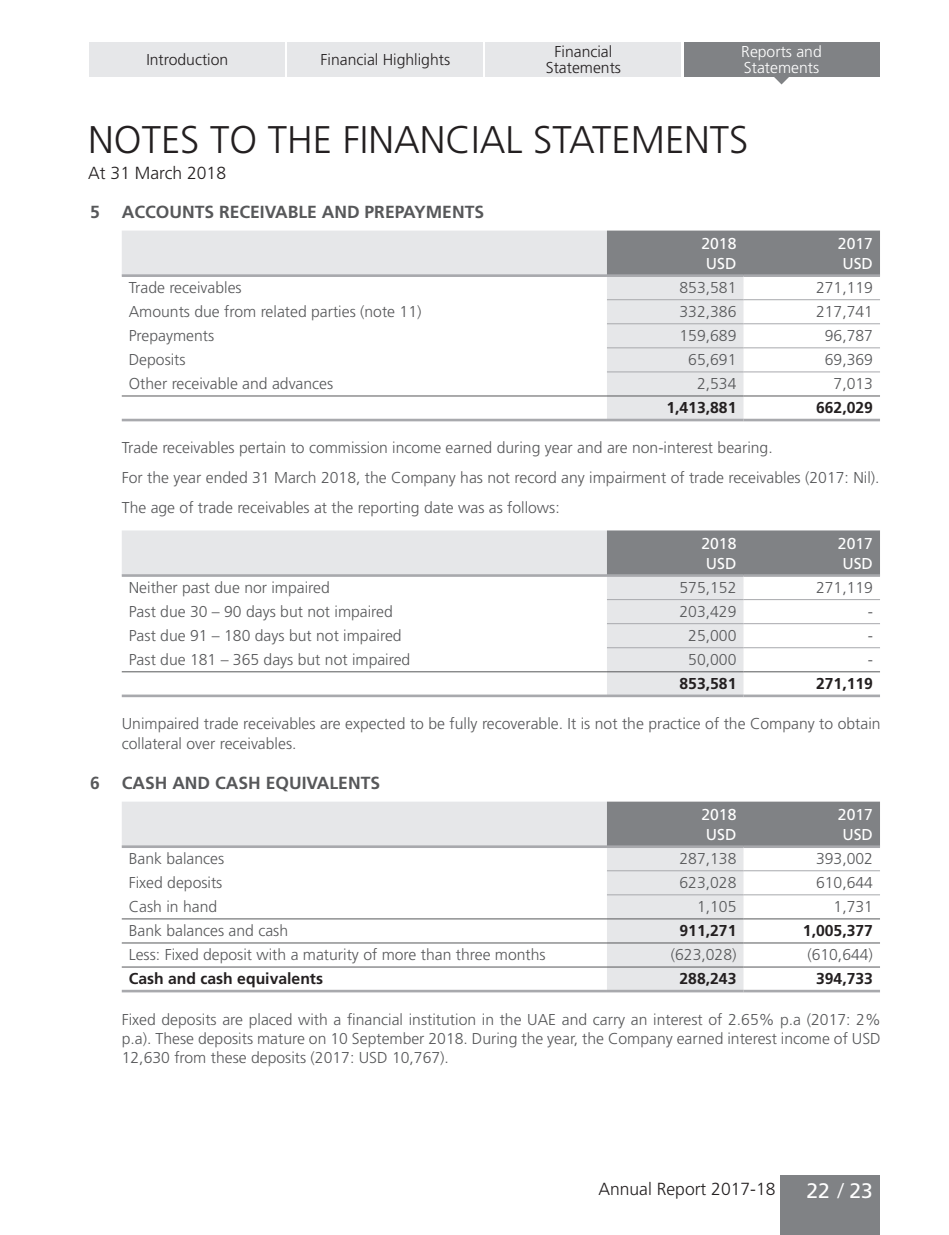
<style>
.page{position:relative;width:949px;height:1235px;background:#fff}
.page>*{position:absolute;margin:0;border:0;box-sizing:border-box;transform-origin:0 0}
.t1{font:300 38.5px "Frutiger LT Std";color:#231f20}
.t2{font:21px "Frutiger LT Std";color:#fff}
.t3{font:700 17.5px "Frutiger LT Std";color:#57585a}
.t4{font:300 17.5px "Frutiger LT Std";color:#231f20}
.t5{font:300 15.75px/19.2px "Frutiger LT Std";color:#57585a}
.t6{font:700 15.75px "Frutiger LT Std";color:#231f20}
.t7{font:300 15.75px/15.8px "Frutiger LT Std";color:#231f20;text-align:center}
.t8{font:15.75px/19.2px "Frutiger LT Std";color:#fff}
.t9{font:300 15.75px/15.8px "Frutiger LT Std";color:#fff}
.s1{font-weight:300}
</style>
<div class="page">
<div style="left:89px;top:42px;width:196px;height:34px;background:#e6e7e9"></div>
<div style="left:287px;top:42px;width:196px;height:34px;background:#e6e7e9"></div>
<div style="left:485px;top:42px;width:196px;height:34px;background:#e6e7e9"></div>
<div style="left:683px;top:42px;width:196px;height:34px;background:#808285"></div>
<svg style="left:773px;top:76px;width:17px;height:8px"></svg>
<div style="left:780px;top:1175px;width:99px;height:60px;background:#808285"></div>
<svg style="left:122px;top:231px;width:621px;height:188px"></svg>
<div style="left:607px;top:231px;width:273px;height:43px;background:#808285"></div>
<hr style="left:122px;top:274px;width:485px;height:3px;background:#a8a9ad">
<hr style="left:607px;top:274px;width:136px;height:3px;background:#a8a9ad">
<hr style="left:743px;top:274px;width:137px;height:3px;background:#a8a9ad">
<hr style="left:607px;top:299px;width:136px;height:1px;background:#a8a9ad">
<hr style="left:743px;top:299px;width:137px;height:1px;background:#a8a9ad">
<hr style="left:607px;top:323px;width:136px;height:1px;background:#a8a9ad">
<hr style="left:743px;top:323px;width:137px;height:1px;background:#a8a9ad">
<hr style="left:607px;top:347px;width:136px;height:1px;background:#a8a9ad">
<hr style="left:743px;top:347px;width:137px;height:1px;background:#a8a9ad">
<hr style="left:607px;top:371px;width:136px;height:1px;background:#a8a9ad">
<hr style="left:743px;top:371px;width:137px;height:1px;background:#a8a9ad">
<hr style="left:122px;top:395px;width:485px;height:1px;background:#57585a">
<hr style="left:607px;top:395px;width:136px;height:1px;background:#57585a">
<hr style="left:743px;top:395px;width:137px;height:1px;background:#57585a">
<hr style="left:122px;top:419px;width:485px;height:2px;background:#a8a9ad">
<hr style="left:607px;top:419px;width:136px;height:2px;background:#a8a9ad">
<hr style="left:743px;top:419px;width:137px;height:2px;background:#a8a9ad">
<svg style="left:122px;top:530px;width:621px;height:164px"></svg>
<div style="left:607px;top:530px;width:273px;height:44px;background:#808285"></div>
<hr style="left:122px;top:574px;width:485px;height:3px;background:#a8a9ad">
<hr style="left:607px;top:574px;width:136px;height:3px;background:#a8a9ad">
<hr style="left:743px;top:574px;width:137px;height:3px;background:#a8a9ad">
<hr style="left:607px;top:599px;width:136px;height:1px;background:#a8a9ad">
<hr style="left:743px;top:599px;width:137px;height:1px;background:#a8a9ad">
<hr style="left:607px;top:623px;width:136px;height:1px;background:#a8a9ad">
<hr style="left:743px;top:623px;width:137px;height:1px;background:#a8a9ad">
<hr style="left:607px;top:647px;width:136px;height:1px;background:#a8a9ad">
<hr style="left:743px;top:647px;width:137px;height:1px;background:#a8a9ad">
<hr style="left:122px;top:694px;width:485px;height:3px;background:#a8a9ad">
<hr style="left:607px;top:694px;width:136px;height:3px;background:#a8a9ad">
<hr style="left:743px;top:694px;width:137px;height:3px;background:#a8a9ad">
<hr style="left:122px;top:671px;width:485px;height:1px;background:#57585a">
<hr style="left:607px;top:671px;width:136px;height:1px;background:#57585a">
<hr style="left:743px;top:671px;width:137px;height:1px;background:#57585a">
<svg style="left:122px;top:802px;width:621px;height:188px"></svg>
<div style="left:607px;top:802px;width:273px;height:43px;background:#808285"></div>
<hr style="left:122px;top:845px;width:485px;height:3px;background:#a8a9ad">
<hr style="left:607px;top:845px;width:136px;height:3px;background:#a8a9ad">
<hr style="left:743px;top:845px;width:137px;height:3px;background:#a8a9ad">
<hr style="left:607px;top:870px;width:136px;height:1px;background:#a8a9ad">
<hr style="left:743px;top:870px;width:137px;height:1px;background:#a8a9ad">
<hr style="left:607px;top:894px;width:136px;height:1px;background:#a8a9ad">
<hr style="left:743px;top:894px;width:137px;height:1px;background:#a8a9ad">
<hr style="left:122px;top:918px;width:485px;height:1px;background:#57585a">
<hr style="left:607px;top:918px;width:136px;height:1px;background:#57585a">
<hr style="left:743px;top:918px;width:137px;height:1px;background:#57585a">
<hr style="left:122px;top:942px;width:485px;height:1px;background:#57585a">
<hr style="left:607px;top:942px;width:136px;height:1px;background:#57585a">
<hr style="left:743px;top:942px;width:137px;height:1px;background:#57585a">
<hr style="left:122px;top:966px;width:485px;height:1px;background:#57585a">
<hr style="left:607px;top:966px;width:136px;height:1px;background:#57585a">
<hr style="left:743px;top:966px;width:137px;height:1px;background:#57585a">
<hr style="left:122px;top:990px;width:485px;height:2px;background:#a8a9ad">
<hr style="left:607px;top:990px;width:136px;height:2px;background:#a8a9ad">
<hr style="left:743px;top:990px;width:137px;height:2px;background:#a8a9ad">
<p class="t7" style="left:146px;top:52px;width:83px">Introduction</p>
<p class="t7" style="left:321px;top:52px;width:131px">Financial Highlights</p>
<p class="t9" style="left:741px;top:44px;width:82px">Reports and<br>Statements</p>
<p class="t7" style="left:546px;top:44px;width:77px">Financial<br>Statements</p>
<h1 class="t1" style="left:88px;top:118px;width:662px">NOTES TO THE FINANCIAL STATEMENTS</h1>
<p class="t4" style="left:88px;top:163px;width:139px">At 31 March 2018</p>
<p class="t3" style="left:90px;top:202px;width:395px">5 ACCOUNTS RECEIVABLE AND PREPAYMENTS</p>
<p class="t8" style="left:701px;top:234px;width:37px">2018<br>USD</p>
<p class="t8" style="left:838px;top:234px;width:37px">2017<br>USD</p>
<p class="t5" style="left:129px;top:278px;width:114px">Trade receivables</p>
<p class="t5" style="left:679px;top:278px;width:58px">853,581</p>
<p class="t5" style="left:816px;top:278px;width:58px">271,119</p>
<p class="t5" style="left:129px;top:302px;width:294px">Amounts due from related parties (note 11)</p>
<p class="t5" style="left:679px;top:302px;width:58px">332,386</p>
<p class="t5" style="left:816px;top:302px;width:58px">217,741</p>
<p class="t5" style="left:129px;top:326px;width:87px">Prepayments</p>
<p class="t5" style="left:679px;top:326px;width:58px">159,689</p>
<p class="t5" style="left:825px;top:326px;width:50px">96,787</p>
<p class="t5" style="left:129px;top:350px;width:58px">Deposits</p>
<p class="t5" style="left:688px;top:350px;width:50px">65,691</p>
<p class="t5" style="left:825px;top:350px;width:50px">69,369</p>
<p class="t5" style="left:129px;top:374px;width:206px">Other receivable and advances</p>
<p class="t5" style="left:697px;top:374px;width:41px">2,534</p>
<p class="t5" style="left:833px;top:374px;width:41px">7,013</p>
<p class="t6" style="left:666px;top:398px;width:72px">1,413,881</p>
<p class="t6" style="left:816px;top:398px;width:58px">662,029</p>
<p class="t5" style="left:122px;top:433px;width:759px;line-height:29.8px">Trade receivables pertain to commission income earned during year and are non-interest bearing.<br>For the year ended 31 March 2018, the Company has not record any impairment of trade receivables (2017: Nil).<br>The age of trade receivables at the reporting date was as follows:</p>
<p class="t8" style="left:701px;top:534px;width:37px">2018<br>USD</p>
<p class="t8" style="left:838px;top:534px;width:37px">2017<br>USD</p>
<p class="t5" style="left:129px;top:578px;width:202px">Neither past due nor impaired</p>
<p class="t5" style="left:679px;top:578px;width:58px">575,152</p>
<p class="t5" style="left:816px;top:578px;width:58px">271,119</p>
<p class="t5" style="left:129px;top:602px;width:266px">Past due 30 – 90 days but not impaired</p>
<p class="t5" style="left:679px;top:602px;width:58px">203,429</p>
<p class="t5" style="left:868px;top:602px;width:7px">-</p>
<p class="t5" style="left:129px;top:626px;width:274px">Past due 91 – 180 days but not impaired</p>
<p class="t5" style="left:688px;top:626px;width:50px">25,000</p>
<p class="t5" style="left:868px;top:626px;width:7px">-</p>
<p class="t5" style="left:129px;top:650px;width:283px">Past due 181 – 365 days but not impaired</p>
<p class="t5" style="left:688px;top:650px;width:50px">50,000</p>
<p class="t5" style="left:868px;top:650px;width:7px">-</p>
<p class="t6" style="left:679px;top:674px;width:58px">853,581</p>
<p class="t6" style="left:816px;top:674px;width:58px">271,119</p>
<p class="t5" style="left:122px;top:714px;width:760px">Unimpaired trade receivables are expected to be fully recoverable. It is not the practice of the Company to obtain collateral over receivables.</p>
<p class="t3" style="left:90px;top:773px;width:291px">6 CASH AND CASH EQUIVALENTS</p>
<p class="t8" style="left:701px;top:805px;width:37px">2018<br>USD</p>
<p class="t8" style="left:838px;top:805px;width:37px">2017<br>USD</p>
<p class="t5" style="left:129px;top:849px;width:97px">Bank balances</p>
<p class="t5" style="left:679px;top:849px;width:58px">287,138</p>
<p class="t5" style="left:816px;top:849px;width:58px">393,002</p>
<p class="t5" style="left:129px;top:873px;width:95px">Fixed deposits</p>
<p class="t5" style="left:679px;top:873px;width:58px">623,028</p>
<p class="t5" style="left:816px;top:873px;width:58px">610,644</p>
<p class="t5" style="left:129px;top:897px;width:90px">Cash in hand</p>
<p class="t5" style="left:697px;top:897px;width:41px">1,105</p>
<p class="t5" style="left:833px;top:897px;width:41px">1,731</p>
<p class="t5" style="left:129px;top:921px;width:161px">Bank balances and cash</p>
<p class="t6" style="left:679px;top:921px;width:58px">911,271</p>
<p class="t6" style="left:803px;top:921px;width:72px">1,005,377</p>
<p class="t5" style="left:129px;top:945px;width:418px">Less: Fixed deposit with a maturity of more than three months</p>
<p class="t5" style="left:671px;top:945px;width:67px">(623,028)</p>
<p class="t5" style="left:807px;top:945px;width:67px">(610,644)</p>
<p class="t6" style="left:129px;top:969px;width:196px">Cash and cash equivalents</p>
<p class="t6" style="left:679px;top:969px;width:58px">288,243</p>
<p class="t6" style="left:816px;top:969px;width:58px">394,733</p>
<p class="t5" style="left:122px;top:1010px;width:760px;text-align:justify">Fixed deposits are placed with a financial institution in the UAE and carry an interest of 2.65% p.a (2017: 2% p.a). These deposits mature on 10 September 2018. During the year, the Company earned interest income of USD 12,630 from these deposits (2017: USD 10,767).</p>
<p class="t4" style="left:598px;top:1179px;width:179px">Annual Report 2017-18</p>
<h2 class="t2" style="left:806px;top:1178px;width:68px">22 <span class="s1">/</span> 23</h2>
</div>
